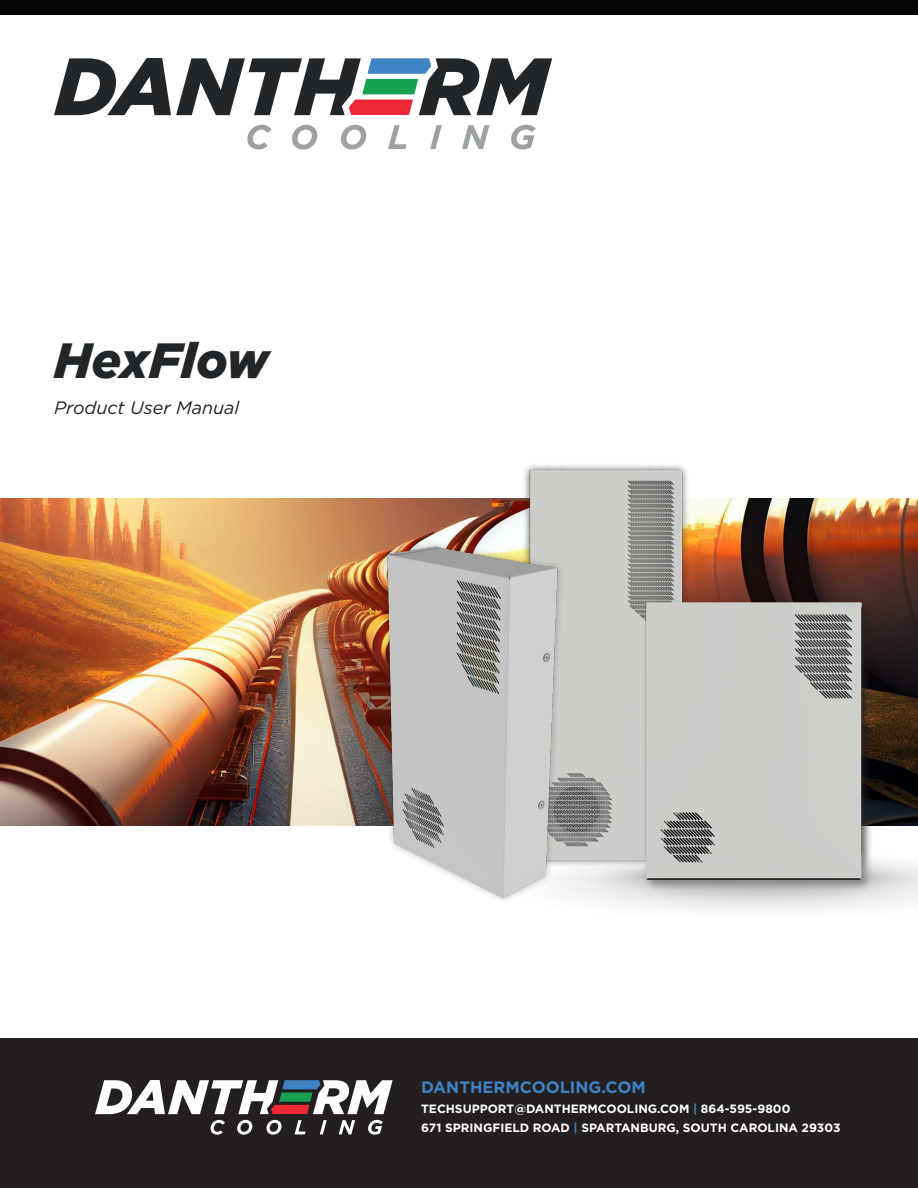
<style>
.page{position:relative;width:918px;height:1188px;background:#fff}
.page>*{position:absolute;margin:0;border:0;box-sizing:border-box;transform-origin:0 0}
.Heading_2{font:italic 900 49.5px "Gotham";color:#222628}
.Heading_2-2{font:italic 18px "Gotham";color:#231f20}
.t1{font:700 16.5px "Gotham";color:#4082c4}
.t2{font:700 12px "Gotham";color:#fff}
.s1{color:#4082c4}
</style>
<div class="page">
<div style="left:0;top:1039px;width:918px;height:149px;background:#231f20"></div>
<svg style="left:211px;top:1120px;width:14px;height:15px"></svg>
<svg style="left:237px;top:1120px;width:15px;height:15px"></svg>
<svg style="left:266px;top:1120px;width:16px;height:15px"></svg>
<svg style="left:295px;top:1120px;width:11px;height:14px"></svg>
<svg style="left:320px;top:1120px;width:7px;height:14px"></svg>
<svg style="left:339px;top:1120px;width:16px;height:14px"></svg>
<svg style="left:368px;top:1120px;width:15px;height:15px"></svg>
<svg style="left:95px;top:1080px;width:298px;height:34px"></svg>
<img style="left:0;top:499px;width:244px;height:327px">
<svg style="left:247px;top:125px;width:25px;height:25px"></svg>
<svg style="left:292px;top:125px;width:25px;height:25px"></svg>
<svg style="left:341px;top:125px;width:25px;height:25px"></svg>
<svg style="left:388px;top:125px;width:19px;height:24px"></svg>
<svg style="left:430px;top:125px;width:12px;height:24px"></svg>
<svg style="left:462px;top:125px;width:27px;height:24px"></svg>
<svg style="left:511px;top:125px;width:25px;height:25px"></svg>
<svg style="left:54px;top:58px;width:498px;height:57px"></svg>
<img style="left:244px;top:465px;width:674px;height:102px">
<img style="left:105px;top:510px;width:691px;height:378px">
<img style="left:476px;top:567px;width:442px;height:342px">
<div style="left:0;top:0;width:918px;height:15px;background:#040503"></div>
<p class="Heading_2" style="left:54px;top:326px;width:216px">HexFlow</p>
<p class="Heading_2-2" style="left:54px;top:396px;width:187px">Product User Manual</p>
<p class="t1" style="left:421px;top:1076px;width:226px">DANTHERMCOOLING.COM</p>
<p class="t2" style="left:421px;top:1100px;width:371px">TECHSUPPORT@DANTHERMCOOLING.COM <span class="s1">|</span> 864-595-9800</p>
<p class="t2" style="left:421px;top:1120px;width:421px">671 SPRINGFIELD ROAD <span class="s1">|</span> SPARTANBURG, SOUTH CAROLINA 29303</p>
</div>
